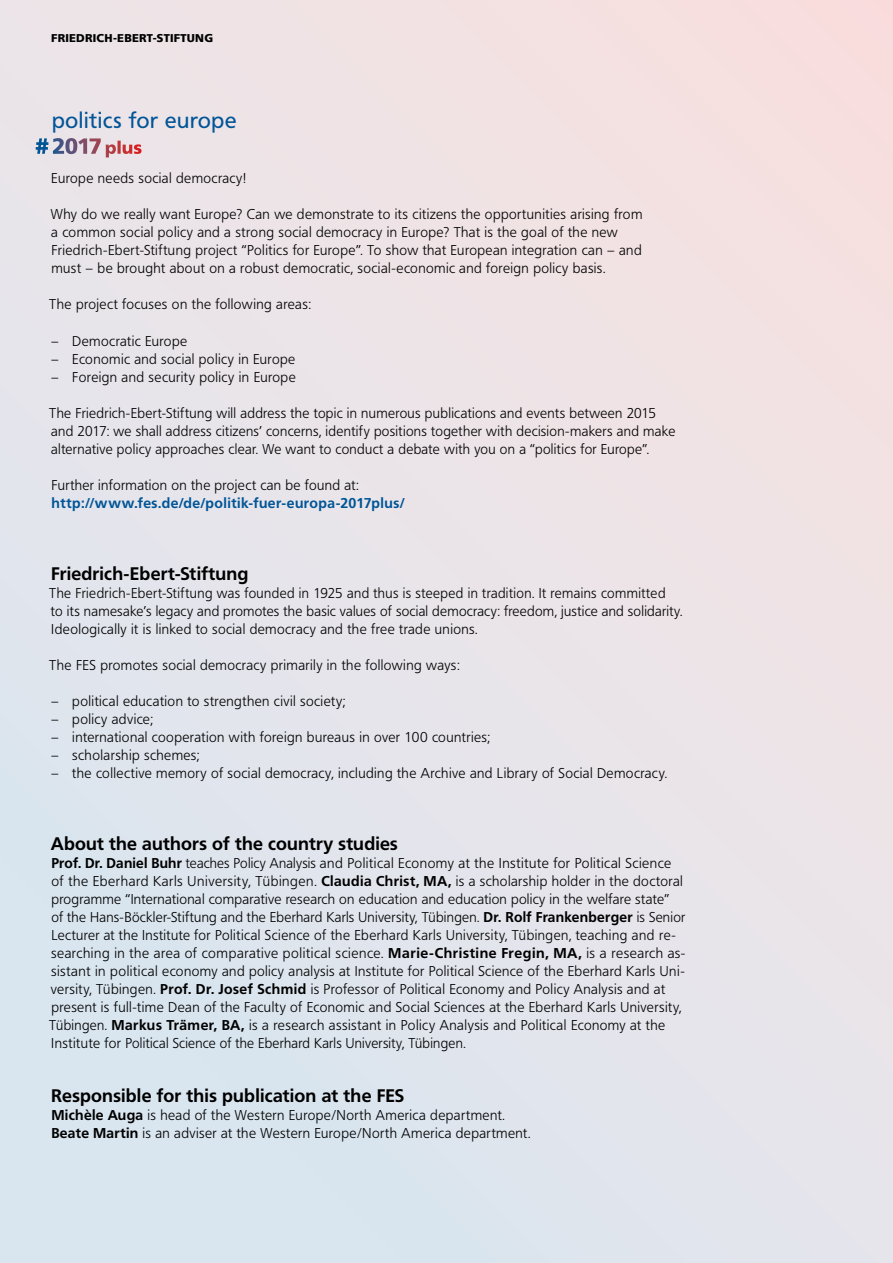
<style>
.page{position:relative;width:893px;height:1263px;background:#fff}
.page>*{position:absolute;margin:0;border:0;box-sizing:border-box;transform-origin:0 0}
.t1{font:21.9px/25.3px "Frutiger BQ";letter-spacing:.03em;color:#005597}
.t2{font:700 18px "Frutiger BQ";letter-spacing:.01em;color:#000}
.t3{font:300 14.1px/18px "Frutiger BQ";letter-spacing:.03em;color:#000}
.t4{font:700 14.1px "Frutiger BQ";letter-spacing:.03em;color:#005597}
.t5{font:900 11.25px "Frutiger BQ";letter-spacing:.02em;color:#000}
.s1{font-weight:900;color:#fff}
.s2{font-weight:900;font-size:17.4px;color:#fff}
.s3{font-weight:700}
</style>
<div class="page">
<div style="left:0;top:0;width:893px;height:1263px;background:linear-gradient(to right,#dfe5ed,#f0e3e5)"></div>
<p class="t5" style="left:51px;top:31px;width:163px">FRIEDRICH-EBERT-STIFTUNG</p>
<h1 class="t1" style="left:36px;top:108px;width:202px;text-indent:16px">politics for europe <span class="s1"># 2017</span> <span class="s2">plus</span></h1>
<p class="t3" style="left:51px;top:170px;width:196px">Europe needs social democracy!</p>
<p class="t3" style="left:51px;top:206px;width:593px">Why do we really want Europe? Can we demonstrate to its citizens the opportunities arising from a common social policy and a strong social democracy in Europe? That is the goal of the new Friedrich-Ebert-Stiftung project “Politics for Europe”. To show that European integration can – and must – be brought about on a robust democratic, social-economic and foreign policy basis.</p>
<p class="t3" style="left:49px;top:296px;width:263px">The project focuses on the following areas:</p>
<p class="t3" style="left:51px;top:332px;width:138px">– Democratic Europe</p>
<p class="t3" style="left:51px;top:350px;width:246px">– Economic and social policy in Europe</p>
<p class="t3" style="left:51px;top:368px;width:246px">– Foreign and security policy in Europe</p>
<p class="t3" style="left:49px;top:404px;width:628px">The Friedrich-Ebert-Stiftung will address the topic in numerous publications and events between 2015 and 2017: we shall address citizens’ concerns, identify positions together with decision-makers and make alternative policy approaches clear. We want to conduct a debate with you on a “politics for Europe”.</p>
<p class="t3" style="left:51px;top:476px;width:309px">Further information on the project can be found at:</p>
<p class="t4" style="left:52px;top:494px;width:355px">http://www.fes.de/de/politik-fuer-europa-2017plus/</p>
<p class="t2" style="left:51px;top:562px;width:199px">Friedrich-Ebert-Stiftung</p>
<p class="t3" style="left:49px;top:584px;width:635px">The Friedrich-Ebert-Stiftung was founded in 1925 and thus is steeped in tradition. It remains committed<br>to its namesake’s legacy and promotes the basic values of social democracy: freedom, justice and solidarity.<br>Ideologically it is linked to social democracy and the free trade unions.</p>
<p class="t3" style="left:49px;top:656px;width:412px">The FES promotes social democracy primarily in the following ways:</p>
<p class="t3" style="left:51px;top:692px;width:296px">– political education to strengthen civil society;</p>
<p class="t3" style="left:51px;top:710px;width:103px">– policy advice;</p>
<p class="t3" style="left:51px;top:728px;width:440px">– international cooperation with foreign bureaus in over 100 countries;</p>
<p class="t3" style="left:51px;top:746px;width:150px">– scholarship schemes;</p>
<p class="t3" style="left:51px;top:764px;width:618px">– the collective memory of social democracy, including the Archive and Library of Social Democracy.</p>
<p class="t2" style="left:51px;top:832px;width:349px">About the authors of the country studies</p>
<p class="t3" style="left:49px;top:854px;width:638px"><span class="s3">Prof. Dr. Daniel Buhr</span> teaches Policy Analysis and Political Economy at the Institute for Political Science<br>of the Eberhard Karls University, Tübingen. <span class="s3">Claudia Christ, MA,</span> is a scholarship holder in the doctoral programme “International comparative research on education and education policy in the welfare state”<br>of the Hans-Böckler-Stiftung and the Eberhard Karls University, Tübingen. <span class="s3">Dr. Rolf Frankenberger</span> is Senior Lecturer at the Institute for Political Science of the Eberhard Karls University, Tübingen, teaching and re&shy;searching in the area of comparative political science. <span class="s3">Marie-Christine Fregin, MA,</span> is a research as&shy;sistant in political economy and policy analysis at Institute for Political Science of the Eberhard Karls Uni&shy;versity, Tübingen. <span class="s3">Prof. Dr. Josef Schmid</span> is Professor of Political Economy and Policy Analysis and at present is full-time Dean of the Faculty of Economic and Social Sciences at the Eberhard Karls University, Tübingen. <span class="s3">Markus Trämer, BA,</span> is a research assistant in Policy Analysis and Political Economy at the Institute for Political Science of the Eberhard Karls University, Tübingen.</p>
<p class="t2" style="left:51px;top:1084px;width:354px">Responsible for this publication at the FES</p>
<p class="t3" style="left:51px;top:1106px;width:480px"><span class="s3">Michèle Auga</span> is head of the Western Europe/North America department.<br><span class="s3">Beate Martin</span> is an adviser at the Western Europe/North America department.</p>
</div>
